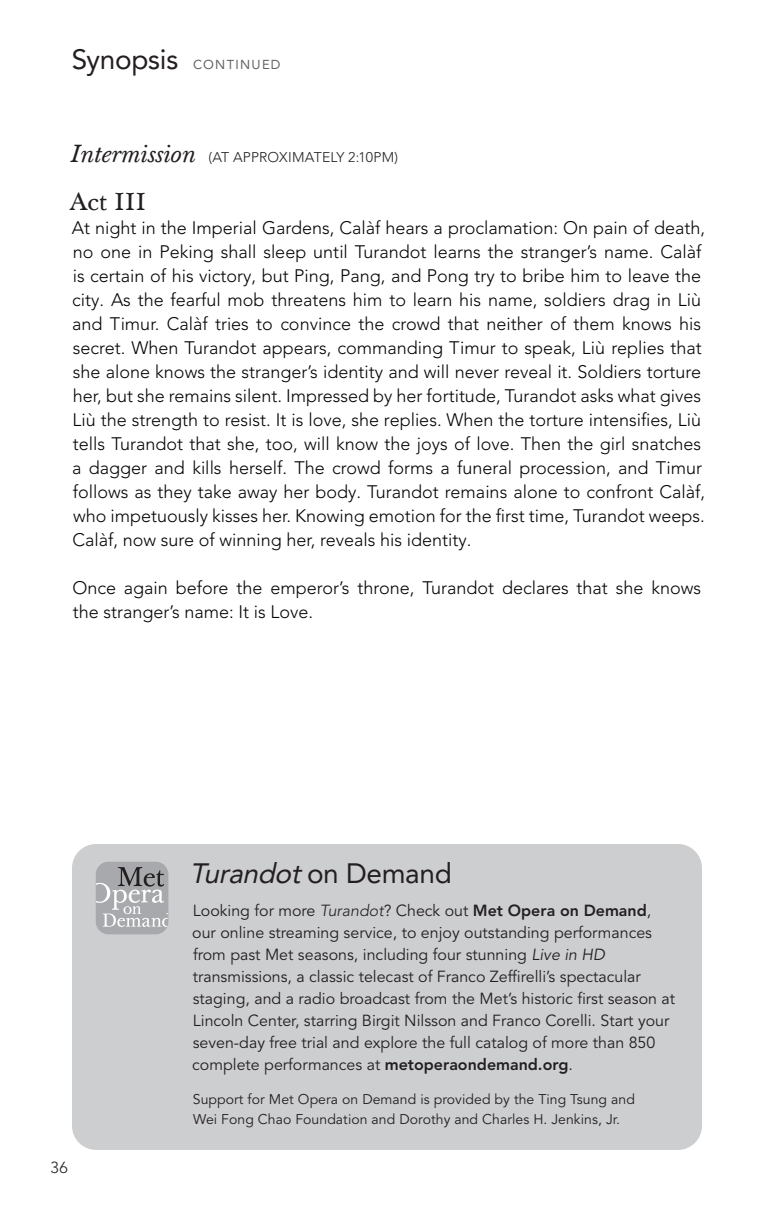
<style>
.page{position:relative;width:774px;height:1224px;background:#fff}
.page>*{position:absolute;margin:0;border:0;box-sizing:border-box;transform-origin:0 0}
.t1{font:italic 28px "Avenir LT Pro";color:#231f20}
.t2{font:24px "Baskerville Ten";color:#231f20}
.t3{font:300 18px/24px "Avenir LT Pro";color:#040503}
.t4{font:16px/22px "Avenir LT Pro";color:#231f20}
.t5{font:300 16px "Avenir LT Pro";color:#231f20}
.t6{font:14px/20px "Avenir LT Pro";letter-spacing:.005em;color:#231f20}
.t7{font:300 14px "Avenir LT Pro";letter-spacing:.005em;color:#231f20}
.t8{font:13px "Avenir LT Pro";letter-spacing:.1em;color:#636366}
.s1{font-size:28px;color:#231f20}
.s2{font-family:"Baskerville Ten";font-weight:400;font-style:italic;font-size:24px}
.s3{font-style:inherit}
.s4{font-style:normal}
.s5{font-weight:300;font-style:italic}
.s6{font-weight:800}
.s7{font-style:italic}
</style>
<div class="page">
<div style="left:72px;top:844px;width:630px;height:306px;background:#cdced0;border-radius:24px"></div>
<div style="left:96px;top:862px;width:72px;height:72px;background:#a8a9ad;border-radius:13px"></div>
<svg style="left:96px;top:867px;width:72px;height:60px"></svg>
<p class="t8" style="left:72px;top:57px;width:210px"><span class="s1">Synopsis</span> CONTINUED</p>
<p class="t7" style="left:71px;top:149px;width:329px"><span class="s2">Intermission</span> <span class="s3">(AT</span> APPROXIMATELY 2:10PM)</p>
<h2 class="t2" style="left:70px;top:187px;width:78px">Act III</h2>
<p class="t3" style="left:72px;top:216px;width:635px">At night in the Imperial Gardens, Calàf hears a proclamation: On pain of death, no one in Peking shall sleep until Turandot learns the stranger’s name. Calàf is certain of his victory, but Ping, Pang, and Pong try to bribe him to leave the city. As the fearful mob threatens him to learn his name, soldiers drag in Liù and Timur. Calàf tries to convince the crowd that neither of them knows his secret. When Turandot appears, commanding Timur to speak, Liù replies that she alone knows the stranger’s identity and will never reveal it. Soldiers torture her, but she remains silent. Impressed by her fortitude, Turandot asks what gives Liù the strength to resist. It is love, she replies. When the torture intensifies, Liù tells Turandot that she, too, will know the joys of love. Then the girl snatches a dagger and kills herself. The crowd forms a funeral procession, and Timur follows as they take away her body. Turandot remains alone to confront Calàf, who impetuously kisses her. Knowing emotion for the first time, Turandot weeps.<br>Calàf, now sure of winning her, reveals his identity.</p>
<p class="t3" style="left:72px;top:576px;width:630px">Once again before the emperor’s throne, Turandot declares that she knows the stranger’s name: It is Love.</p>
<p class="t5" style="left:51px;top:1158px;width:19px">36</p>
<h1 class="t1" style="left:190px;top:856px;width:264px">Turandot <span class="s4">on Demand</span></h1>
<p class="t4" style="left:192px;top:900px;width:484px">Looking for more <span class="s5">Turandot</span>? Check out <span class="s6">Met Opera on Demand</span>, our online streaming service, to enjoy outstanding performances from past Met seasons, including four stunning <span class="s7">Live in HD </span>transmissions, a classic telecast of Franco Zeffirelli’s spectacular staging, and a radio broadcast from the Met’s historic first season at Lincoln Center, starring Birgit Nilsson and Franco Corelli. Start your seven-day free trial and explore the full catalog of more than 850 complete performances at <span class="s6">metoperaondemand.org</span>.</p>
<p class="t6" style="left:193px;top:1090px;width:444px">Support for Met Opera on Demand is provided by the Ting Tsung and<br>Wei Fong Chao Foundation and Dorothy and Charles H. Jenkins, Jr.</p>
</div>
